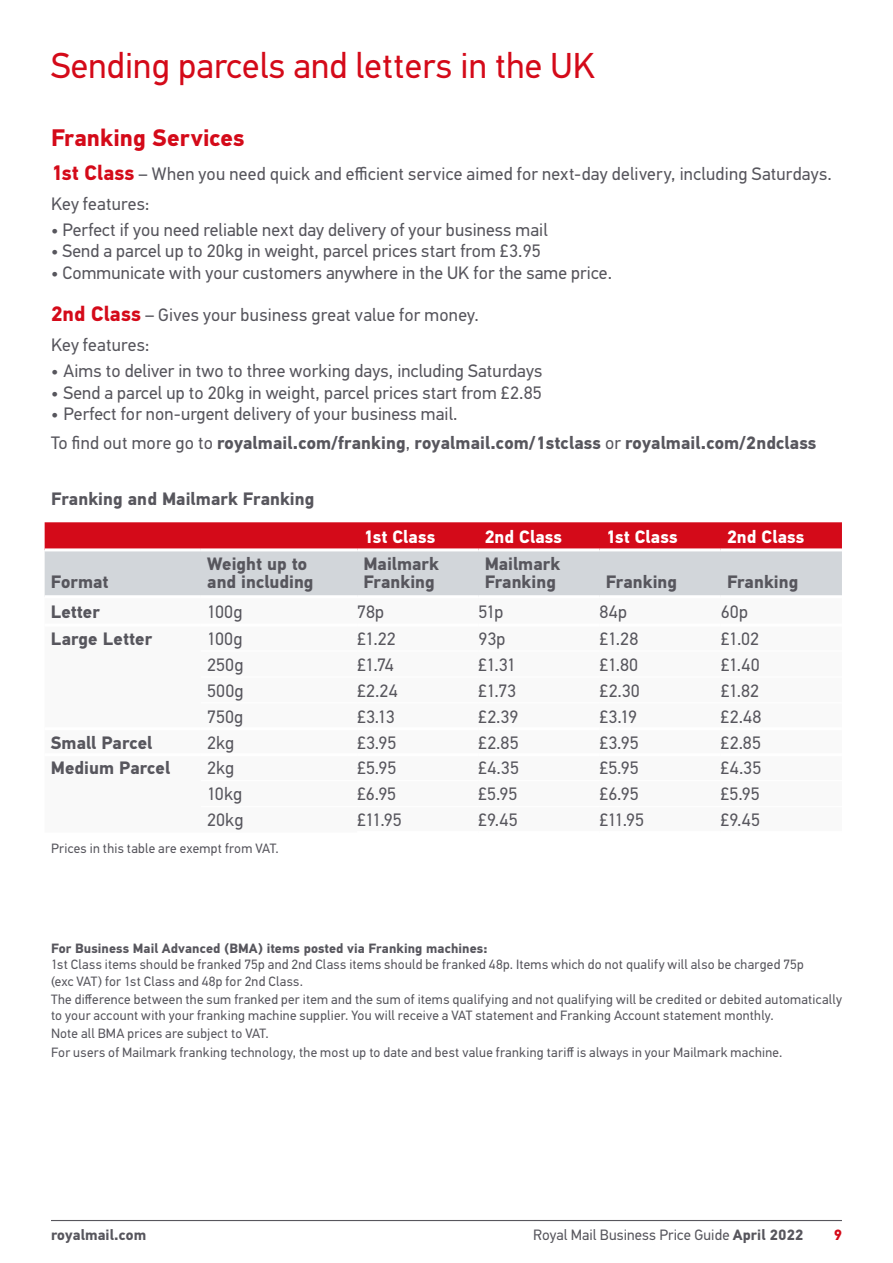
<style>
.page{position:relative;width:893px;height:1263px;background:#fff}
.page>*{position:absolute;margin:0;border:0;box-sizing:border-box;transform-origin:0 0}
.t1{font:36px "PFDIN Text Std";letter-spacing:.005em;color:#d40a19}
.t2{font:700 24px "PFDIN Text Std";letter-spacing:.005em;color:#d40a19}
.t3{font:18px/30.2px "PFDIN Text Std";letter-spacing:.005em;color:#57565d}
.t4{font:700 18px/18px "PFDIN Text Std";letter-spacing:.005em;color:#57565d}
.t5{font:700 18px "PFDIN Text Std";letter-spacing:.01em;color:#fff}
.t6{font:15px "PFDIN Text Std";letter-spacing:.005em;color:#57565d}
.t7{font:700 15px "PFDIN Text Std";letter-spacing:.01em;color:#57565d}
.t8{font:700 15px "PFDIN Text Std";color:#d40a19}
.t9{font:13.5px/16.2px "PFDIN Text Std";letter-spacing:.02em;color:#57565d}
.t10{font:700 13.5px "PFDIN Text Std";letter-spacing:.005em;color:#57565d}
.s1{font-weight:700;font-size:21px;color:#d40a19}
.s2{font-weight:700}
</style>
<div class="page">
<hr style="left:51px;top:1220px;width:791px;height:1px;background:#57565d">
<svg style="left:45px;top:522px;width:797px;height:73px;background:#d38b93"></svg>
<hr style="left:45px;top:548px;width:156px;height:3px;background:#fff">
<hr style="left:201px;top:548px;width:156px;height:3px;background:#fff">
<hr style="left:357px;top:548px;width:121px;height:3px;background:#fff">
<hr style="left:478px;top:548px;width:122px;height:3px;background:#fff">
<hr style="left:600px;top:548px;width:121px;height:3px;background:#fff">
<hr style="left:721px;top:548px;width:121px;height:3px;background:#fff">
<h1 class="t1" style="left:51px;top:44px;width:546px">Sending parcels and letters in the UK</h1>
<h2 class="t2" style="left:51px;top:123px;width:195px">Franking Services</h2>
<p class="t3" style="left:51px;top:158px;width:782px"><span class="s1">1st Class</span> – When you need quick and efficient service aimed for next-day delivery, including Saturdays.<br>Key features:</p>
<p class="t3" style="left:51px;top:214px;width:498px">• Perfect if you need reliable next day delivery of your business mail</p>
<p class="t3" style="left:51px;top:236px;width:491px">• Send a parcel up to 20kg in weight, parcel prices start from £3.95</p>
<p class="t3" style="left:51px;top:258px;width:563px">• Communicate with your customers anywhere in the UK for the same price.</p>
<p class="t3" style="left:51px;top:300px;width:429px"><span class="s1">2nd Class</span> – Gives your business great value for money.<br>Key features:</p>
<p class="t3" style="left:51px;top:356px;width:493px">• Aims to deliver in two to three working days, including Saturdays</p>
<p class="t3" style="left:51px;top:378px;width:492px">• Send a parcel up to 20kg in weight, parcel prices start from £2.85</p>
<p class="t3" style="left:51px;top:400px;width:767px;line-height:28.5px">• Perfect for non-urgent delivery of your business mail.<br>To find out more go to <span class="s2">royalmail.com/franking</span>, <span class="s2">royalmail.com/1stclass</span> or <span class="s2">royalmail.com/2ndclass</span></p>
<p class="t4" style="left:51px;top:491px;width:265px">Franking and Mailmark Franking</p>
<p class="t5" style="left:364px;top:526px;width:73px">1st Class</p>
<p class="t5" style="left:485px;top:526px;width:79px">2nd Class</p>
<p class="t5" style="left:606px;top:526px;width:73px">1st Class</p>
<p class="t5" style="left:727px;top:526px;width:79px">2nd Class</p>
<p class="t4" style="left:51px;top:573px;width:59px">Format</p>
<p class="t4" style="left:207px;top:555px;width:108px">Weight up to and including</p>
<p class="t4" style="left:363px;top:555px;width:77px">Mailmark<br>Franking</p>
<p class="t4" style="left:485px;top:555px;width:77px">Mailmark<br>Franking</p>
<p class="t4" style="left:606px;top:573px;width:73px">Franking</p>
<p class="t4" style="left:727px;top:573px;width:73px">Franking</p>
<p class="t4" style="left:51px;top:603px;width:50px">Letter</p>
<p class="t3" style="left:207px;top:597px;width:37px">100g</p>
<p class="t3" style="left:357px;top:597px;width:29px">78p</p>
<p class="t3" style="left:478px;top:597px;width:27px">51p</p>
<p class="t3" style="left:599px;top:597px;width:29px">84p</p>
<p class="t3" style="left:721px;top:597px;width:29px">60p</p>
<p class="t4" style="left:51px;top:630px;width:103px">Large Letter</p>
<p class="t3" style="left:207px;top:624px;width:37px">100g</p>
<p class="t3" style="left:357px;top:624px;width:40px">£1.22</p>
<p class="t3" style="left:478px;top:624px;width:29px">93p</p>
<p class="t3" style="left:599px;top:624px;width:40px">£1.28</p>
<p class="t3" style="left:721px;top:624px;width:40px">£1.02</p>
<p class="t3" style="left:207px;top:649px;width:38px">250g</p>
<p class="t3" style="left:357px;top:649px;width:38px">£1.74</p>
<p class="t3" style="left:478px;top:649px;width:39px">£1.31</p>
<p class="t3" style="left:599px;top:649px;width:40px">£1.80</p>
<p class="t3" style="left:721px;top:649px;width:41px">£1.40</p>
<p class="t3" style="left:207px;top:675px;width:38px">500g</p>
<p class="t3" style="left:357px;top:675px;width:42px">£2.24</p>
<p class="t3" style="left:478px;top:675px;width:39px">£1.73</p>
<p class="t3" style="left:599px;top:675px;width:42px">£2.30</p>
<p class="t3" style="left:721px;top:675px;width:40px">£1.82</p>
<p class="t3" style="left:207px;top:701px;width:38px">750g</p>
<p class="t3" style="left:357px;top:701px;width:39px">£3.13</p>
<p class="t3" style="left:478px;top:701px;width:42px">£2.39</p>
<p class="t3" style="left:599px;top:701px;width:39px">£3.19</p>
<p class="t3" style="left:721px;top:701px;width:42px">£2.48</p>
<p class="t4" style="left:51px;top:734px;width:103px">Small Parcel</p>
<p class="t3" style="left:207px;top:727px;width:29px">2kg</p>
<p class="t3" style="left:357px;top:727px;width:41px">£3.95</p>
<p class="t3" style="left:478px;top:727px;width:42px">£2.85</p>
<p class="t3" style="left:599px;top:727px;width:41px">£3.95</p>
<p class="t3" style="left:721px;top:727px;width:42px">£2.85</p>
<p class="t4" style="left:51px;top:760px;width:121px">Medium Parcel</p>
<p class="t3" style="left:207px;top:753px;width:29px">2kg</p>
<p class="t3" style="left:357px;top:753px;width:41px">£5.95</p>
<p class="t3" style="left:478px;top:753px;width:42px">£4.35</p>
<p class="t3" style="left:599px;top:753px;width:41px">£5.95</p>
<p class="t3" style="left:721px;top:753px;width:42px">£4.35</p>
<p class="t3" style="left:207px;top:779px;width:37px">10kg</p>
<p class="t3" style="left:357px;top:779px;width:41px">£6.95</p>
<p class="t3" style="left:478px;top:779px;width:41px">£5.95</p>
<p class="t3" style="left:599px;top:779px;width:41px">£6.95</p>
<p class="t3" style="left:721px;top:779px;width:41px">£5.95</p>
<p class="t3" style="left:207px;top:805px;width:38px">20kg</p>
<p class="t3" style="left:357px;top:805px;width:46px">£11.95</p>
<p class="t3" style="left:478px;top:805px;width:41px">£9.45</p>
<p class="t3" style="left:599px;top:805px;width:46px">£11.95</p>
<p class="t3" style="left:721px;top:805px;width:41px">£9.45</p>
<p class="t9" style="left:51px;top:840px;width:229px">Prices in this table are exempt from VAT.</p>
<p class="t10" style="left:51px;top:940px;width:438px">For Business Mail Advanced (BMA) items posted via Franking machines:</p>
<p class="t9" style="left:51px;top:957px;width:754px">1st Class items should be franked 75p and 2nd Class items should be franked 48p. Items which do not qualify will also be charged 75p (exc VAT) for 1st Class and 48p for 2nd Class.</p>
<p class="t9" style="left:51px;top:991px;width:792px">The difference between the sum franked per item and the sum of items qualifying and not qualifying will be credited or debited automatically to your account with your franking machine supplier. You will receive a VAT statement and Franking Account statement monthly.</p>
<p class="t9" style="left:51px;top:1025px;width:733px;line-height:18.3px">Note all BMA prices are subject to VAT.<br>For users of Mailmark franking technology, the most up to date and best value franking tariff is always in your Mailmark machine.</p>
<p class="t7" style="left:51px;top:1226px;width:97px">royalmail.com</p>
<p class="t6" style="left:533px;top:1226px;width:272px">Royal Mail Business Price Guide <span class="s2">April 2022</span></p>
<p class="t8" style="left:834px;top:1226px;width:10px">9</p>
</div>
